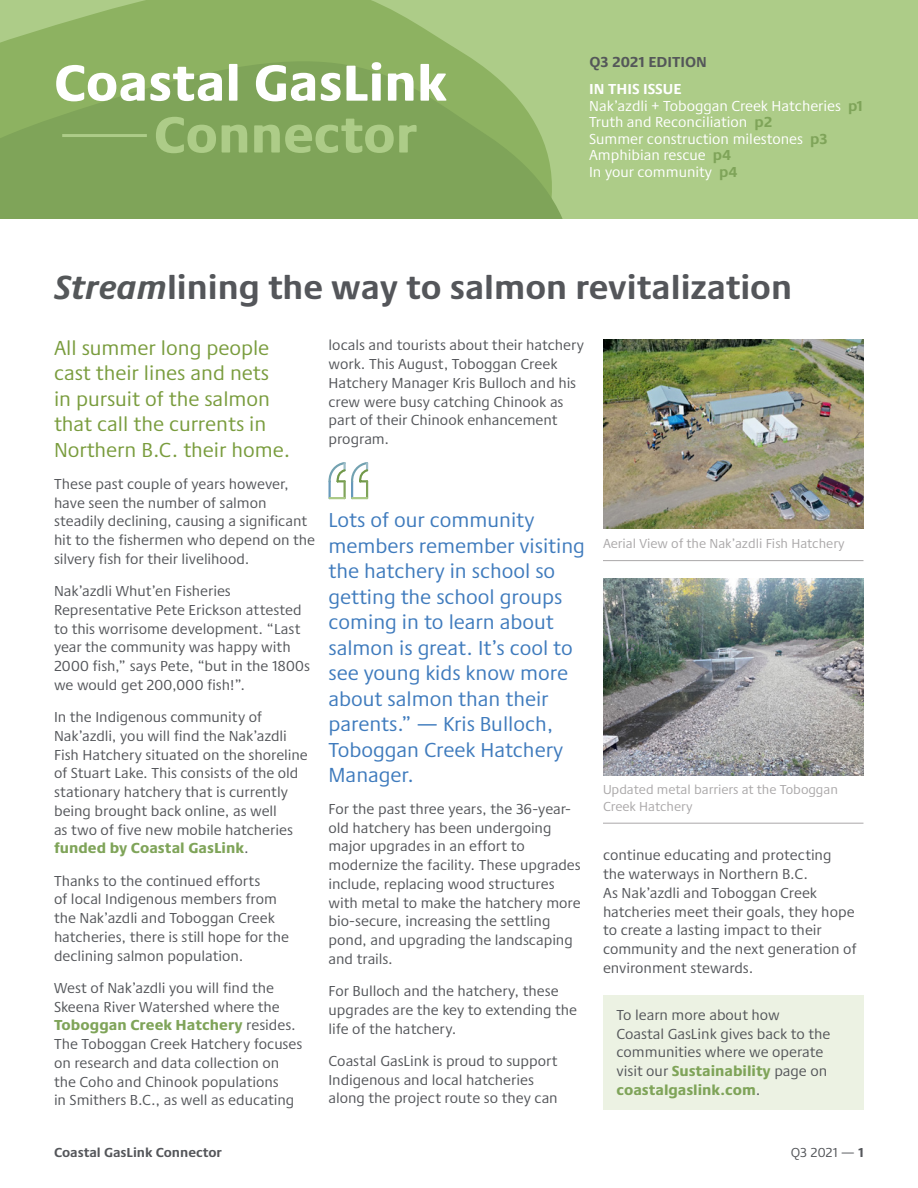
<style>
.page{position:relative;width:918px;height:1188px;background:#fff}
.page>*{position:absolute;margin:0;border:0;box-sizing:border-box;transform-origin:0 0}
.CGL_body{font:800 52.5px "Praxis Next";color:#fff}
.CGL_body-2{font:800 52.5px "Praxis Next";color:#adcc88}
.CGL_H1{font:700 34.5px "Praxis Next";color:#54565a}
.CGL_quote{font:21px/25.5px "Praxis Next";color:#3f7bbd}
.CGL_lead_in{font:21px/25.5px "Praxis Next";color:#799c3d}
.CGL_body-3{font:15px/18.8px "Praxis Next";color:#54565a}
.CGL_body-4{font:15px "Praxis Next";color:#fff}
.CGL_body-5{font:700 15px "Praxis Next";color:#545759}
.CGL_body-6{font:700 15px "Praxis Next";color:#fff}
.CGL_caption{font:13.5px/16.5px "Praxis Next";color:#aaa8a9}
.t1{font:700 13.5px "Praxis Next";color:#54565a}
.t2{font:13.5px "Praxis Next";color:#54565a}
.s1{font-weight:700;color:#7fa459}
.s2{font-style:italic;color:#545759}
.s3{font-weight:800;color:#7fa459}
.s4{font-weight:700}
</style>
<div class="page">
<div style="left:607px;top:0;width:311px;height:218px;background:#adcc88"></div>
<svg style="left:0;top:0;width:607px;height:25px;background:#9dbf74"></svg>
<svg style="left:0;top:25px;width:629px;height:193px;background:#8baf63"></svg>
<hr style="left:62px;top:134px;width:85px;height:3px;background:#adcc88">
<svg style="left:328px;top:462px;width:41px;height:37px"></svg>
<img style="left:603px;top:339px;width:261px;height:189px">
<hr style="left:603px;top:560px;width:260px;height:1px;background:#aaa8a9">
<img style="left:603px;top:579px;width:261px;height:196px">
<hr style="left:603px;top:823px;width:260px;height:1px;background:#aaa8a9">
<div style="left:603px;top:995px;width:261px;height:114px;background:#ecf2e3"></div>
<p class="CGL_body" style="left:54px;top:40px;width:394px">Coastal GasLink</p>
<p class="CGL_body-2" style="left:154px;top:92px;width:265px">Connector</p>
<p class="CGL_body-5" style="left:590px;top:50px;width:119px">Q3 2021 EDITION</p>
<p class="CGL_body-6" style="left:589px;top:77px;width:94px">IN THIS ISSUE</p>
<p class="CGL_body-4" style="left:589px;top:94px;width:275px">Nak’azdli + Toboggan Creek Hatcheries <span class="s1">p1</span></p>
<p class="CGL_body-4" style="left:589px;top:111px;width:185px">Truth and Reconciliation <span class="s1">p2</span></p>
<p class="CGL_body-4" style="left:589px;top:127px;width:240px">Summer construction milestones <span class="s1">p3</span></p>
<p class="CGL_body-4" style="left:589px;top:144px;width:144px">Amphibian rescue <span class="s1">p4</span></p>
<p class="CGL_body-4" style="left:589px;top:160px;width:150px">In your community <span class="s1">p4</span></p>
<h1 class="CGL_H1" style="left:54px;top:260px;width:740px"><span class="s2">Stream</span>lining the way to salmon revitalization</h1>
<p class="CGL_lead_in" style="left:54px;top:334px;width:238px">All summer long people cast their lines and nets in pursuit of the salmon that call the currents in<br>Northern B.C. their home.</p>
<p class="CGL_body-3" style="left:54px;top:474px;width:262px">These past couple of years however, have seen the number of salmon steadily declining, causing a significant hit to the fishermen who depend on the silvery fish for their livelihood.</p>
<p class="CGL_body-3" style="left:54px;top:581px;width:257px">Nak’azdli Whut’en Fisheries Representative Pete Erickson attested to this worrisome development. “Last year the community was happy with 2000 fish,” says Pete, “but in the 1800s we would get 200,000 fish!”.</p>
<p class="CGL_body-3" style="left:54px;top:707px;width:255px">In the Indigenous community of Nak’azdli, you will find the Nak’azdli Fish Hatchery situated on the shoreline of Stuart Lake. This consists of the old stationary hatchery that is currently being brought back online, as well<br>as two of five new mobile hatcheries <span class="s3">funded by Coastal GasLink</span>.</p>
<p class="CGL_body-3" style="left:54px;top:871px;width:236px">Thanks to the continued efforts<br>of local Indigenous members from the Nak’azdli and Toboggan Creek hatcheries, there is still hope for the declining salmon population.</p>
<p class="CGL_body-3" style="left:54px;top:978px;width:250px">West of Nak’azdli you will find the Skeena River Watershed where the <span class="s3">Toboggan Creek Hatchery</span> resides.<br>The Toboggan Creek Hatchery focuses on research and data collection on the Coho and Chinook populations<br>in Smithers B.C., as well as educating</p>
<p class="CGL_body-3" style="left:328px;top:335px;width:257px">locals and tourists about their hatchery work. This August, Toboggan Creek<br>Hatchery Manager Kris Bulloch and his crew were busy catching Chinook as part of their Chinook enhancement program.</p>
<p class="CGL_quote" style="left:328px;top:507px;width:258px">Lots of our community members remember visiting the hatchery in school so getting the school groups coming in to learn about salmon is great. It’s cool to see young kids know more about salmon than their parents.” — Kris Bulloch,<br>Toboggan Creek Hatchery<br>Manager.</p>
<p class="CGL_caption" style="left:603px;top:535px;width:243px">Aerial View of the Nak’azdli Fish Hatchery</p>
<p class="CGL_caption" style="left:603px;top:781px;width:237px">Updated metal barriers at the Toboggan<br>Creek Hatchery</p>
<p class="CGL_body-3" style="left:603px;top:845px;width:255px">continue educating and protecting the waterways in Northern B.C.<br>As Nak’azdli and Toboggan Creek hatcheries meet their goals, they hope to create a lasting impact to their community and the next generation of environment stewards.</p>
<p class="CGL_body-3" style="left:616px;top:1005px;width:215px">To learn more about how<br>Coastal GasLink gives back to the communities where we operate visit our <span class="s3">Sustainability</span> page on <span class="s3">coastalgaslink.com</span>.</p>
<p class="CGL_body-3" style="left:328px;top:799px;width:254px">For the past three years, the 36-year&shy;old hatchery has been undergoing major upgrades in an effort to modernize the facility. These upgrades include, replacing wood structures with metal to make the hatchery more bio-secure, increasing the settling pond, and upgrading the landscaping and trails.</p>
<p class="CGL_body-3" style="left:328px;top:981px;width:250px">For Bulloch and the hatchery, these upgrades are the key to extending the life of the hatchery.</p>
<p class="CGL_body-3" style="left:328px;top:1051px;width:231px">Coastal GasLink is proud to support<br>Indigenous and local hatcheries along the project route so they can</p>
<p class="t1" style="left:54px;top:1142px;width:169px">Coastal GasLink Connector</p>
<p class="t2" style="left:791px;top:1143px;width:75px">Q3 2021 — <span class="s4">1</span></p>
</div>
